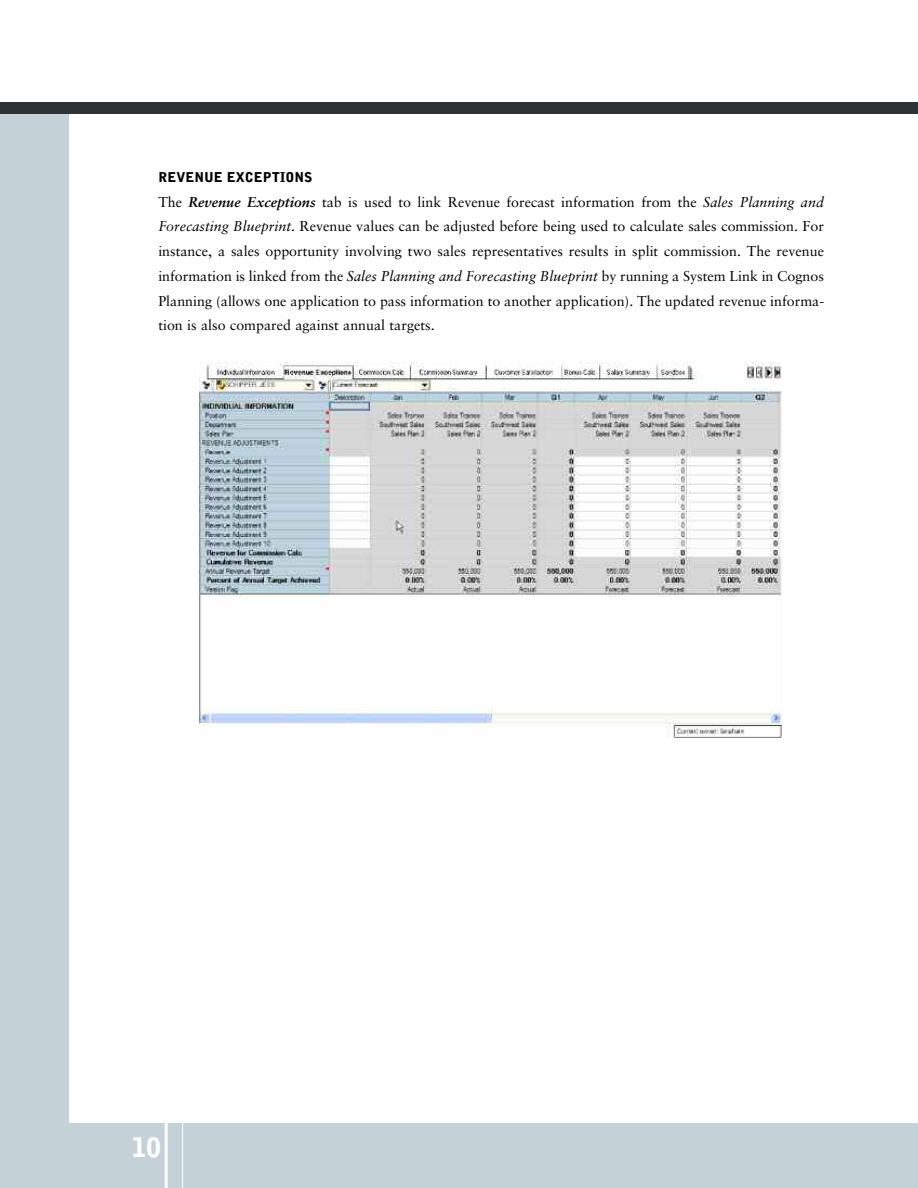
<style>
.page{position:relative;width:918px;height:1188px;background:#fff}
.page>*{position:absolute;margin:0;border:0;box-sizing:border-box;transform-origin:0 0}
.t1{font:900 27px "Bell Gothic";color:#fff}
.t2{font:14.25px/24.8px "Sabon";color:#000;text-align:justify}
.t3{font:900 13.5px "Bell Gothic";color:#000}
.s1{font-weight:700;font-style:italic}
.s2{font-style:italic}
</style>
<div class="page">
<div style="left:0;top:108px;width:918px;height:1080px;background:#c4d2d7"></div>
<hr style="left:165px;top:1122px;width:3px;height:66px;background:#fff">
<hr style="left:182px;top:1122px;width:1px;height:66px;background:#fff">
<div style="left:69px;top:108px;width:849px;height:1014px;background:#fff"></div>
<div style="left:0;top:102px;width:918px;height:12px;background:#2d3336"></div>
<img style="left:199px;top:363px;width:583px;height:374px">
<p class="t3" style="left:158px;top:172px;width:156px">REVENUE EXCEPTIONS</p>
<p class="t2" style="left:158px;top:190px;width:667px">The <span class="s1">Revenue Exceptions</span> tab is used to link Revenue forecast information from the <span class="s2">Sales Planning and Forecasting Blueprint</span>. Revenue values can be adjusted before being used to calculate sales commission. For instance, a sales opportunity involving two sales representatives results in split commission. The revenue information is linked from the <span class="s2">Sales Planning and Forecasting Blueprint</span> by running a System Link in Cognos Planning (allows one application to pass information to another application). The updated revenue informa&shy;tion is also compared against annual targets.</p>
<h1 class="t1" style="left:132px;top:1137px;width:31px">10</h1>
</div>
